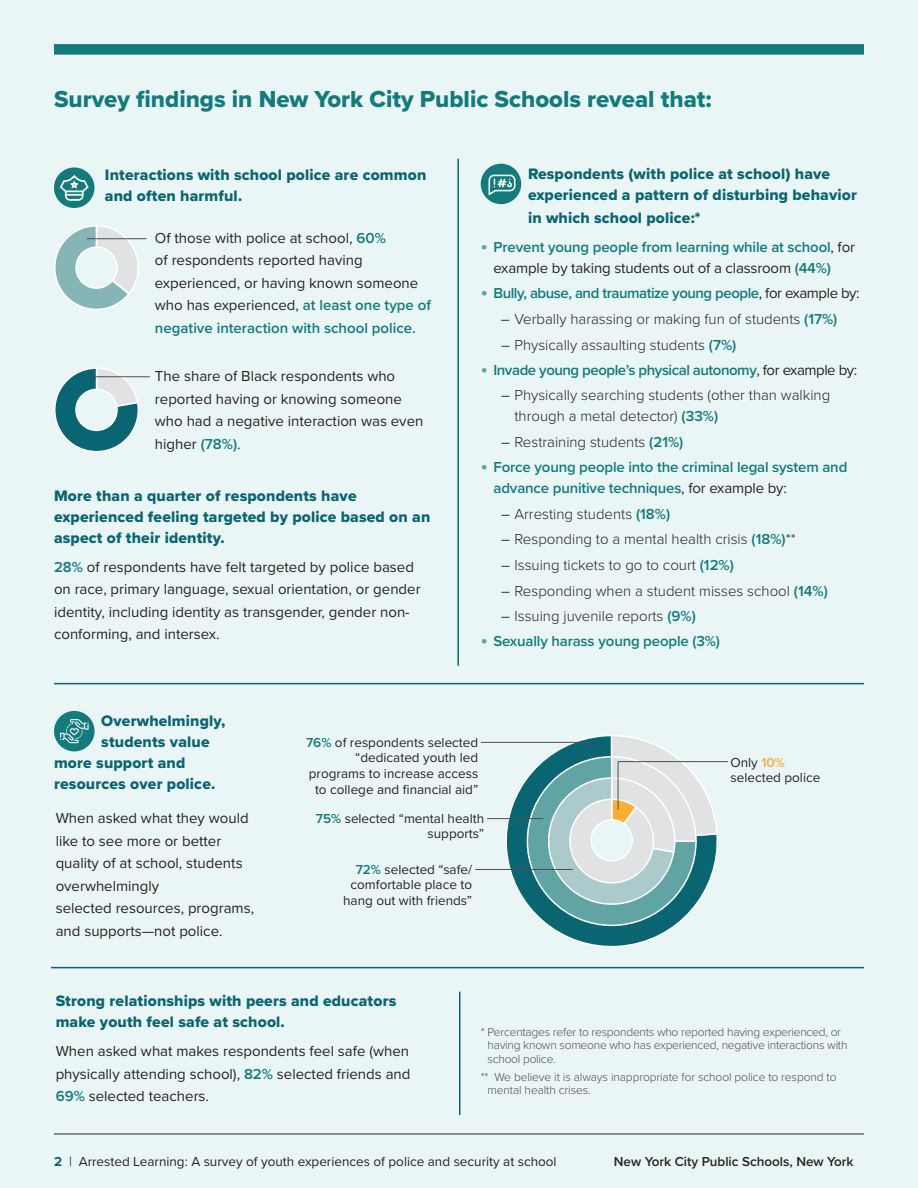
<style>
.page{position:relative;width:918px;height:1188px;background:#eaf6f6}
.page>*{position:absolute;margin:0;border:0;box-sizing:border-box;transform-origin:0 0}
.H3_-_Heading_3{font:24px "Proxima Nova Extrabld";color:#137b7c}
.H4_-_Heading_4{font:15.75px/21px "Proxima Nova Extrabld";letter-spacing:.01em;color:#096571}
.P3_-_paragraph__065{font:15px/22.5px "Proxima Nova";color:#262321}
.B2_-_bulleted_list_2{font:300 15px/21px "Proxima Nova";color:#262321}
.B1_-_bulleted_list_1{font:600 15px/21px "Proxima Nova";letter-spacing:-.01em;color:#137b7c}
.P2_-_paragraph_conti{font:15px/22.5px "Proxima Nova";color:#262321}
.B1_-_bulleted_list_1-2{font:600 15px "Proxima Nova";letter-spacing:-.03em;color:#137b7c}
.V1_-_graphic_label_9{font:13.5px/15.8px "Proxima Nova";color:#262321;text-align:right}
.t1{font:600 13.5px "Proxima Nova";color:#262321}
.F_-_Footnote_8pt{font:300 12px/13.5px "Proxima Nova";letter-spacing:-.02em;color:#4e4e4e}
.s1{font-weight:600;color:#137b7c}
.s2{font-weight:700;font-size:19.5px;color:#60a4a4}
.s3{font-weight:400;color:#262321}
.s4{font-weight:500;color:#4e4e4e}
.s5{font-weight:600;color:#fbad34}
.s6{font-weight:700;color:#096571}
</style>
<div class="page">
<hr style="left:54px;top:1134px;width:810px;height:1px;background:#262321">
<div style="left:54px;top:44px;width:810px;height:11px;background:#137b7c"></div>
<div style="left:54px;top:167px;width:40px;height:41px;background:#137b7c;border-radius:50%"></div>
<svg style="left:60px;top:175px;width:29px;height:26px"></svg>
<hr style="left:54px;top:683px;width:810px;height:1px;background:#096571">
<hr style="left:457px;top:159px;width:2px;height:507px;background:#096571">
<hr style="left:51px;top:967px;width:813px;height:1px;background:#096571">
<div style="left:481px;top:164px;width:40px;height:40px;background:#137b7c;border-radius:50%"></div>
<svg style="left:489px;top:175px;width:27px;height:20px"></svg>
<div style="left:54px;top:711px;width:41px;height:40px;background:#137b7c;border-radius:50%"></div>
<svg style="left:60px;top:719px;width:29px;height:24px"></svg>
<svg style="left:54px;top:225px;width:86px;height:85px"></svg>
<div style="left:76px;top:247px;width:41px;height:41px;background:#eaf6f6;border-radius:50%"></div>
<div style="left:75px;top:246px;width:43px;height:43px;border:2px solid #fff;border-radius:50%"></div>
<hr style="left:87px;top:238px;width:60px;height:1px;background:#4e4e4e">
<hr style="left:459px;top:992px;width:1px;height:123px;background:#096571">
<svg style="left:501px;top:741px;width:173px;height:206px"></svg>
<hr style="left:487px;top:818px;width:56px;height:1px;background:#4e4e4e">
<hr style="left:475px;top:869px;width:98px;height:1px;background:#4e4e4e">
<hr style="left:481px;top:742px;width:111px;height:1px;background:#4e4e4e">
<svg style="left:526px;top:735px;width:202px;height:192px"></svg>
<svg style="left:54px;top:367px;width:86px;height:85px"></svg>
<div style="left:76px;top:389px;width:41px;height:41px;background:#eaf6f6;border-radius:50%"></div>
<div style="left:75px;top:389px;width:43px;height:42px;border:2px solid #fff;border-radius:50%"></div>
<hr style="left:90px;top:376px;width:60px;height:1px;background:#4e4e4e">
<p class="H3_-_Heading_3" style="left:54px;top:81px;width:659px">Survey findings in New York City Public Schools reveal that:</p>
<p class="H4_-_Heading_4" style="left:105px;top:164px;width:323px">Interactions with school police are common and often harmful.</p>
<p class="P3_-_paragraph__065" style="left:155px;top:226px;width:278px">Of those with police at school, <span class="s1">60%<br></span>of respondents reported having experienced, or having known someone who has experienced, <span class="s1">at least one type of negative interaction with school police.</span></p>
<p class="P3_-_paragraph__065" style="left:155px;top:364px;width:270px">The share of Black respondents who reported having or knowing someone who had a negative interaction was even higher <span class="s1">(78%)</span>.</p>
<p class="H4_-_Heading_4" style="left:54px;top:485px;width:378px">More than a quarter of respondents have experienced feeling targeted by police based on an aspect of their identity.</p>
<p class="P3_-_paragraph__065" style="left:54px;top:555px;width:368px"><span class="s1">28%</span> of respondents have felt targeted by police based on race, primary language, sexual orientation, or gender identity, including identity as transgender, gender non&shy;conforming, and intersex.</p>
<p class="H4_-_Heading_4" style="left:528px;top:163px;width:330px">Respondents (with police at school) have experienced a pattern of disturbing behavior</p>
<p class="H4_-_Heading_4" style="left:528px;top:207px;width:174px">in which school police:*</p>
<p class="B1_-_bulleted_list_1" style="left:494px;top:236px;width:363px;text-indent:-13px"><span class="s2">•</span> Prevent young people from learning while at school<span class="s3">, for example by taking students out of a classroom</span> (44%)</p>
<p class="B1_-_bulleted_list_1-2" style="left:481px;top:282px;width:380px"><span class="s2">•</span> Bully, abuse, and traumatize young people<span class="s3">, for example by:</span></p>
<p class="B2_-_bulleted_list_2" style="left:501px;top:308px;width:338px"><span class="s4">–</span> Verbally harassing or making fun of students <span class="s1">(17%)</span></p>
<p class="B2_-_bulleted_list_2" style="left:501px;top:333px;width:237px"><span class="s4">–</span> Physically assaulting students <span class="s1">(7%)</span></p>
<p class="B1_-_bulleted_list_1-2" style="left:481px;top:359px;width:378px"><span class="s2">•</span> Invade young people’s physical autonomy<span class="s3">, for example by:</span></p>
<p class="B2_-_bulleted_list_2" style="left:514px;top:384px;width:317px;text-indent:-14px"><span class="s4">–</span> Physically searching students (other than walking through a metal detector) <span class="s1">(33%)</span></p>
<p class="B2_-_bulleted_list_2" style="left:501px;top:431px;width:184px"><span class="s4">–</span> Restraining students <span class="s1">(21%)</span></p>
<p class="B1_-_bulleted_list_1" style="left:494px;top:456px;width:355px;text-indent:-13px"><span class="s2">•</span> Force young people into the criminal legal system and advance punitive techniques<span class="s3">, for example by:</span></p>
<p class="B2_-_bulleted_list_2" style="left:501px;top:502px;width:171px"><span class="s4">–</span> Arresting students <span class="s1">(18%)</span></p>
<p class="B2_-_bulleted_list_2" style="left:501px;top:528px;width:296px"><span class="s4">–</span> Responding to a mental health crisis <span class="s1">(18%)</span>**</p>
<p class="B2_-_bulleted_list_2" style="left:501px;top:554px;width:234px"><span class="s4">–</span> Issuing tickets to go to court <span class="s1">(12%)</span></p>
<p class="B2_-_bulleted_list_2" style="left:501px;top:579px;width:328px"><span class="s4">–</span> Responding when a student misses school <span class="s1">(14%)</span></p>
<p class="B2_-_bulleted_list_2" style="left:501px;top:605px;width:196px"><span class="s4">–</span> Issuing juvenile reports <span class="s1">(9%)</span></p>
<p class="B1_-_bulleted_list_1" style="left:481px;top:630px;width:241px"><span class="s2">•</span> Sexually harass young people (3%)</p>
<p class="H4_-_Heading_4" style="left:101px;top:710px;width:126px">Overwhelmingly, students value</p>
<p class="H4_-_Heading_4" style="left:54px;top:752px;width:163px">more support and resources over police.</p>
<p class="P2_-_paragraph_conti" style="left:56px;top:806px;width:200px">When asked what they would like to see more or better quality of at school, students overwhelmingly<br>selected resources, programs, and supports—not police.</p>
<p class="V1_-_graphic_label_9" style="left:306px;top:734px;width:174px"><span class="s1">76%</span> of respondents selected “dedicated youth led programs to increase access to college and financial aid”</p>
<p class="V1_-_graphic_label_9" style="left:316px;top:810px;width:170px"><span class="s1">75%</span> selected “mental health supports”</p>
<p class="V1_-_graphic_label_9" style="left:343px;top:861px;width:131px"><span class="s1">72%</span> selected “safe/ comfortable place to hang out with friends”</p>
<p class="V1_-_graphic_label_9" style="left:731px;top:754px;width:91px;text-align:left">Only <span class="s5">10% </span>selected police</p>
<p class="H4_-_Heading_4" style="left:56px;top:990px;width:342px">Strong relationships with peers and educators make youth feel safe at school.</p>
<p class="P3_-_paragraph__065" style="left:56px;top:1039px;width:356px;text-align:justify">When asked what makes respondents feel safe (when physically attending school), <span class="s1">82%</span> selected friends and <span class="s1">69%</span> selected teachers.</p>
<p class="F_-_Footnote_8pt" style="left:488px;top:1025px;width:362px;text-indent:-7px">* Percentages refer to respondents who reported having experienced, or having known someone who has experienced, negative interactions with school police.</p>
<p class="F_-_Footnote_8pt" style="left:488px;top:1069px;width:351px;text-indent:-7px">** We believe it is always inappropriate for school police to respond to mental health crises.</p>
<p class="V1_-_graphic_label_9" style="left:54px;top:1153px;width:504px"><span class="s6">2</span> | Arrested Learning: A survey of youth experiences of police and security at school</p>
<p class="t1" style="left:614px;top:1152px;width:241px">New York City Public Schools, New York</p>
</div>
